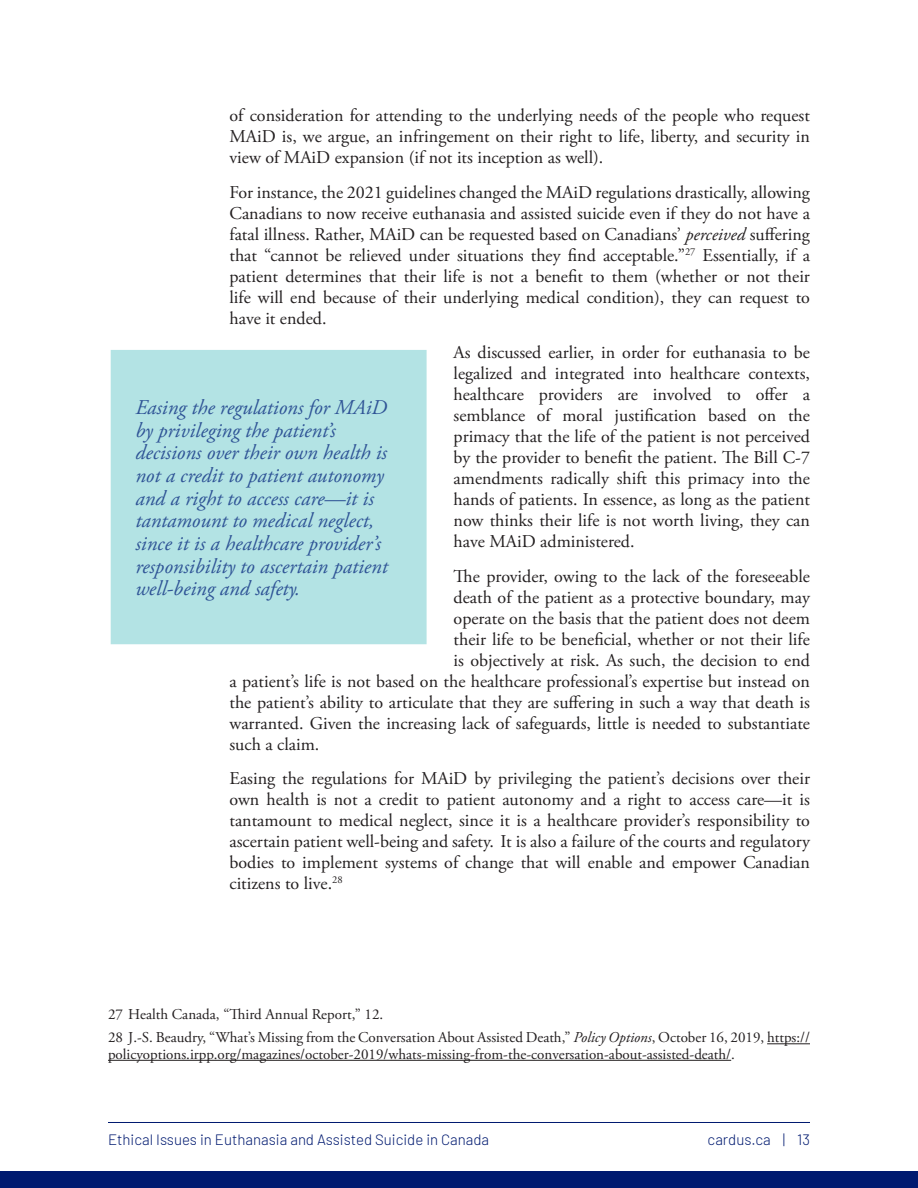
<style>
.page{position:relative;width:918px;height:1188px;background:#fff}
.page>*{position:absolute;margin:0;border:0;box-sizing:border-box;transform-origin:0 0}
.t1{font:italic 21px/22.6px "Adobe Garamond Pro";color:#2f5496}
.t2{font:18px/21px "Adobe Garamond Pro";color:#231f20;text-align:justify}
.Footnote_text{font:15px/16.5px "Adobe Garamond Pro";color:#231f20}
.t3{font:300 15px "Barlow";color:#001a70}
.s1{font-style:italic}
</style>
<div class="page">
<div style="left:0;top:1171px;width:918px;height:17px;background:#001a70"></div>
<hr style="left:108px;top:1122px;width:702px;height:1px;background:#001a70">
<div style="left:110px;top:350px;width:317px;height:295px;background:#b3e3e4"></div>
<hr style="left:767px;top:1043px;width:43px;height:1px;background:#231f20">
<hr style="left:108px;top:1060px;width:623px;height:1px;background:#231f20">
<p class="t2" style="left:230px;top:105px;width:582px">of consideration for attending to the underlying needs of the people who request MAiD is, we argue, an infringement on their right to life, liberty, and security in view of MAiD expansion (if not its inception as well).</p>
<p class="t2" style="left:230px;top:182px;width:582px">For instance, the 2021 guidelines changed the MAiD regulations drastically, allowing Canadians to now receive euthanasia and assisted suicide even if they do not have a fatal illness. Rather, MAiD can be requested based on Canadians’ <span class="s1">perceived</span> suffering that “cannot be relieved under situations they find acceptable.”<sup>27</sup> Essentially, if a patient determines that their life is not a benefit to them (whether or not their life will end because of their underlying medical condition), they can request to have it ended.</p>
<p class="t2" style="left:454px;top:342px;width:358px">As discussed earlier, in order for euthanasia to be legalized and integrated into healthcare contexts, healthcare providers are involved to offer a semblance of moral justification based on the primacy that the life of the patient is not perceived by the provider to benefit the patient. The Bill C-7 amendments radically shift this primacy into the hands of patients. In essence, as long as the patient now thinks their life is not worth living, they can have MAiD administered.</p>
<p class="t2" style="left:454px;top:566px;width:358px">The provider, owing to the lack of the foreseeable</p>
<p class="t2" style="left:454px;top:587px;width:358px">death of the patient as a protective boundary, may</p>
<p class="t2" style="left:454px;top:608px;width:358px">operate on the basis that the patient does not deem</p>
<p class="t2" style="left:454px;top:629px;width:358px">their life to be beneficial, whether or not their life</p>
<p class="t2" style="left:454px;top:650px;width:358px">is objectively at risk. As such, the decision to end</p>
<p class="t2" style="left:230px;top:671px;width:582px">a patient’s life is not based on the healthcare professional’s expertise but instead on</p>
<p class="t2" style="left:230px;top:692px;width:582px">the patient’s ability to articulate that they are suffering in such a way that death is</p>
<p class="t2" style="left:230px;top:713px;width:582px">warranted. Given the increasing lack of safeguards, little is needed to substantiate</p>
<p class="t2" style="left:230px;top:734px;width:91px">such a claim.</p>
<p class="t2" style="left:230px;top:768px;width:582px">Easing the regulations for MAiD by privileging the patient’s decisions over their own health is not a credit to patient autonomy and a right to access care—it is tantamount to medical neglect, since it is a healthcare provider’s responsibility to ascertain patient well-being and safety. It is also a failure of the courts and regulatory bodies to implement systems of change that will enable and empower Canadian citizens to live.<sup>28</sup></p>
<p class="t1" style="left:135px;top:397px;width:254px">Easing the regulations for MAiD by privileging the patient’s decisions over their own health is not a credit to patient autonomy and a right to access care—it is tantamount to medical neglect, since it is a healthcare provider’s responsibility to ascertain patient well-being and safety.</p>
<p class="Footnote_text" style="left:108px;top:1007px;width:277px">27 Health Canada, “Third Annual Report,” 12.</p>
<p class="Footnote_text" style="left:108px;top:1030px;width:704px">28 J.-S. Beaudry, “What’s Missing from the Conversation About Assisted Death,” <span class="s1">Policy Options</span>, October 16, 2019, https:// policyoptions.irpp.org/magazines/october-2019/whats-missing-from-the-conversation-about-assisted-death/.</p>
<p class="t3" style="left:108px;top:1129px;width:383px">Ethical Issues in Euthanasia and Assisted Suicide in Canada</p>
<p class="t3" style="left:708px;top:1129px;width:104px">cardus.ca | 13</p>
</div>
